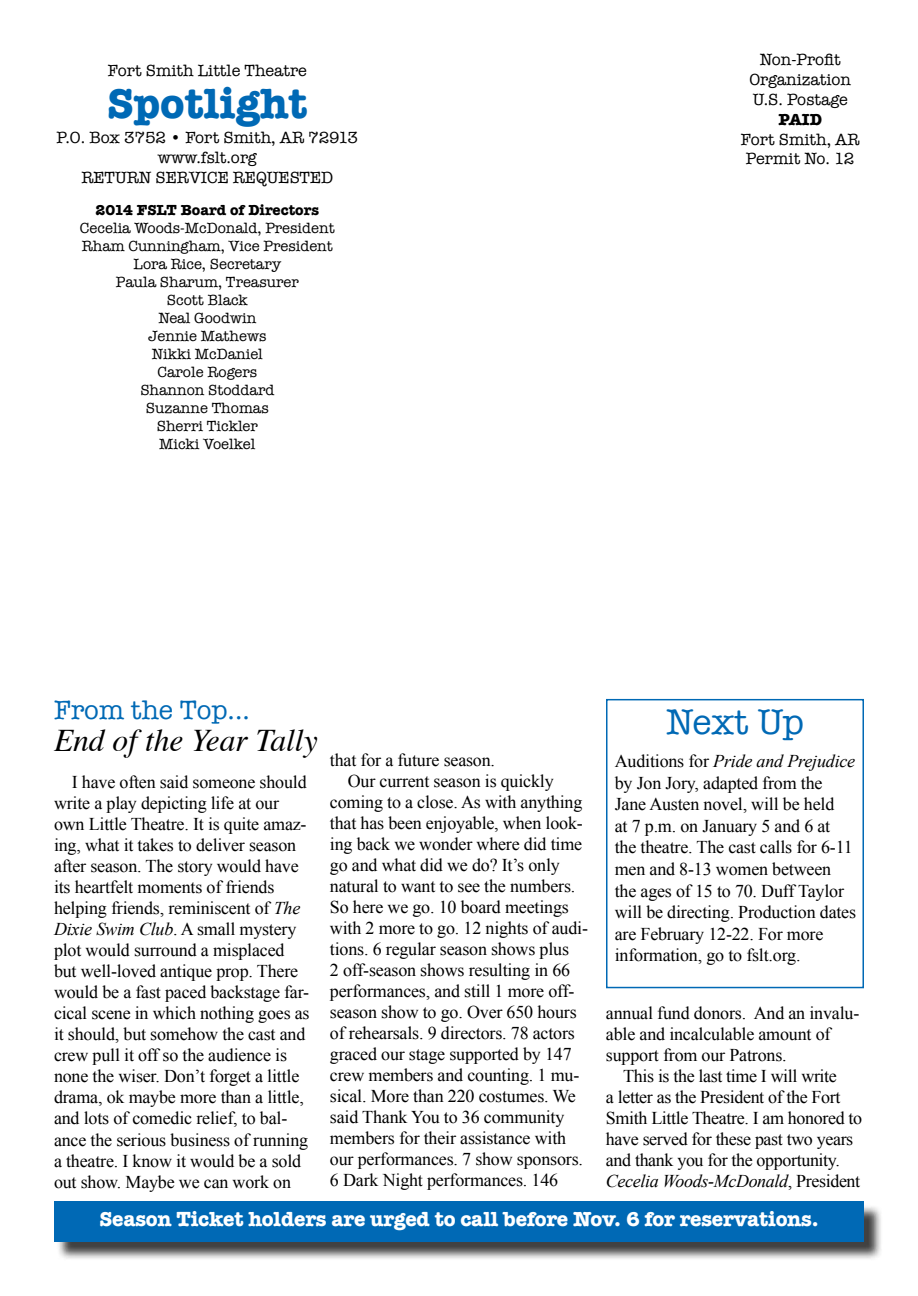
<style>
.page{position:relative;width:918px;height:1296px;background:#fff}
.page>*{position:absolute;margin:0;border:0;box-sizing:border-box;transform-origin:0 0}
.t1{font:700 43.5px "American Typewriter";color:#0069b5}
.t2{font:36px "American Typewriter";letter-spacing:-.01em;color:#0069b5}
.t3{font:italic 31.5px "Times";color:#000}
.t4{font:27px "American Typewriter";color:#0069b5}
.t5{font:700 21px "American Typewriter";letter-spacing:-.01em;color:#fff}
.t6{font:18px/21px "Times New Roman";letter-spacing:-.01em;color:#000}
.t7{font:16.5px/19.8px "American Typewriter";color:#000;text-align:center}
.t8{font:700 16.5px "American Typewriter";color:#000}
.t9{font:15px/18px "American Typewriter";color:#000;text-align:center}
.t10{font:700 15px "American Typewriter";color:#000}
.s1{font-style:italic}
</style>
<div class="page">
<div style="left:56px;top:1204px;width:827px;height:57px;background:#000;opacity:.75"></div>
<div style="left:54px;top:1202px;width:810px;height:40px;background:#0069b5"></div>
<div style="left:606px;top:699px;width:258px;height:289px;border:2px solid #0069b5"></div>
<p class="t7" style="left:108px;top:60px;width:201px">Fort Smith Little Theatre</p>
<h1 class="t1" style="left:107px;top:65px;width:202px">Spotlight</h1>
<p class="t7" style="left:57px;top:127px;width:303px">P.O. Box 3752 • Fort Smith, AR 72913 www.fslt.org<br>RETURN SERVICE REQUESTED</p>
<p class="t10" style="left:96px;top:197px;width:225px">2014 FSLT Board of Directors</p>
<p class="t9" style="left:80px;top:218px;width:256px">Cecelia Woods-McDonald, President<br>Rham Cunningham, Vice President<br>Lora Rice, Secretary<br>Paula Sharum, Treasurer<br>Scott Black<br>Neal Goodwin<br>Jennie Mathews<br>Nikki McDaniel<br>Carole Rogers<br>Shannon Stoddard<br>Suzanne Thomas<br>Sherri Tickler<br>Micki Voelkel</p>
<p class="t7" style="left:749px;top:49px;width:103px">Non-Profit<br>Organization<br>U.S. Postage</p>
<p class="t8" style="left:778px;top:105px;width:45px">PAID</p>
<p class="t7" style="left:741px;top:129px;width:120px">Fort Smith, AR<br>Permit No. 12</p>
<h3 class="t4" style="left:54px;top:690px;width:197px">From the Top...</h3>
<h2 class="t2" style="left:666px;top:694px;width:139px">Next Up</h2>
<h3 class="t3" style="left:54px;top:713px;width:265px">End of the Year Tally</h3>
<p class="t6" style="left:330px;top:749px;width:167px">that for a future season.</p>
<p class="t6" style="left:348px;top:770px;width:207px">Our current season is quickly</p>
<p class="t6" style="left:330px;top:791px;width:254px">coming to a close. As with anything</p>
<p class="t6" style="left:330px;top:812px;width:254px">that has been enjoyable, when look-</p>
<p class="t6" style="left:330px;top:834px;width:254px">ing back we wonder where did time</p>
<p class="t6" style="left:330px;top:855px;width:231px">go and what did we do? It’s only</p>
<p class="t6" style="left:330px;top:876px;width:247px">natural to want to see the numbers.</p>
<p class="t6" style="left:330px;top:897px;width:240px">So here we go. 10 board meetings</p>
<p class="t6" style="left:330px;top:918px;width:260px">with 2 more to go. 12 nights of audi-</p>
<p class="t6" style="left:330px;top:939px;width:241px">tions. 6 regular season shows plus</p>
<p class="t6" style="left:330px;top:960px;width:242px">2 off-season shows resulting in 66</p>
<p class="t6" style="left:330px;top:981px;width:246px">performances, and still 1 more off-</p>
<p class="t6" style="left:330px;top:1002px;width:248px">season show to go. Over 650 hours</p>
<p class="t6" style="left:330px;top:1023px;width:246px">of rehearsals. 9 directors. 78 actors</p>
<p class="t6" style="left:330px;top:1044px;width:243px">graced our stage supported by 147</p>
<p class="t6" style="left:330px;top:1065px;width:251px">crew members and counting. 1 mu-</p>
<p class="t6" style="left:330px;top:1086px;width:247px">sical. More than 220 costumes. We</p>
<p class="t6" style="left:330px;top:1107px;width:236px">said Thank You to 36 community</p>
<p class="t6" style="left:330px;top:1128px;width:238px">members for their assistance with</p>
<p class="t6" style="left:330px;top:1149px;width:255px">our performances. 7 show sponsors.</p>
<p class="t6" style="left:330px;top:1170px;width:230px">6 Dark Night performances. 146</p>
<p class="t6" style="left:615px;top:750px;width:243px;line-height:21.6px">Auditions for <span class="s1">Pride and Prejudice </span>by Jon Jory, adapted from the<br>Jane Austen novel, will be held<br>at 7 p.m. on January 5 and 6 at the theatre. The cast calls for 6-11 men and 8-13 women between the ages of 15 to 70. Duff Taylor will be directing. Production dates are February 12-22. For more information, go to fslt.org.</p>
<p class="t6" style="left:54px;top:772px;width:257px;text-indent:18px">I have often said someone should write a play depicting life at our own Little Theatre. It is quite amaz&shy;ing, what it takes to deliver season after season. The story would have its heartfelt moments of friends helping friends, reminiscent of <span class="s1">The Dixie Swim Club</span>. A small mystery plot would surround a misplaced but well-loved antique prop. There would be a fast paced backstage far&shy;cical scene in which nothing goes as it should, but somehow the cast and crew pull it off so the audience is none the wiser. Don’t forget a little drama, ok maybe more than a little, and lots of comedic relief, to bal&shy;ance the serious business of running a theatre. I know it would be a sold out show. Maybe we can work on</p>
<p class="t6" style="left:606px;top:1002px;width:255px">annual fund donors. And an invalu&shy;able and incalculable amount of support from our Patrons.</p>
<p class="t6" style="left:606px;top:1065px;width:258px;text-indent:17px">This is the last time I will write<br>a letter as the President of the Fort Smith Little Theatre. I am honored to have served for these past two years and thank you for the opportunity.<br><span class="s1">Cecelia Woods-McDonald</span>, President</p>
<p class="t5" style="left:99px;top:1201px;width:721px">Season Ticket holders are urged to call before Nov. 6 for reservations.</p>
</div>
